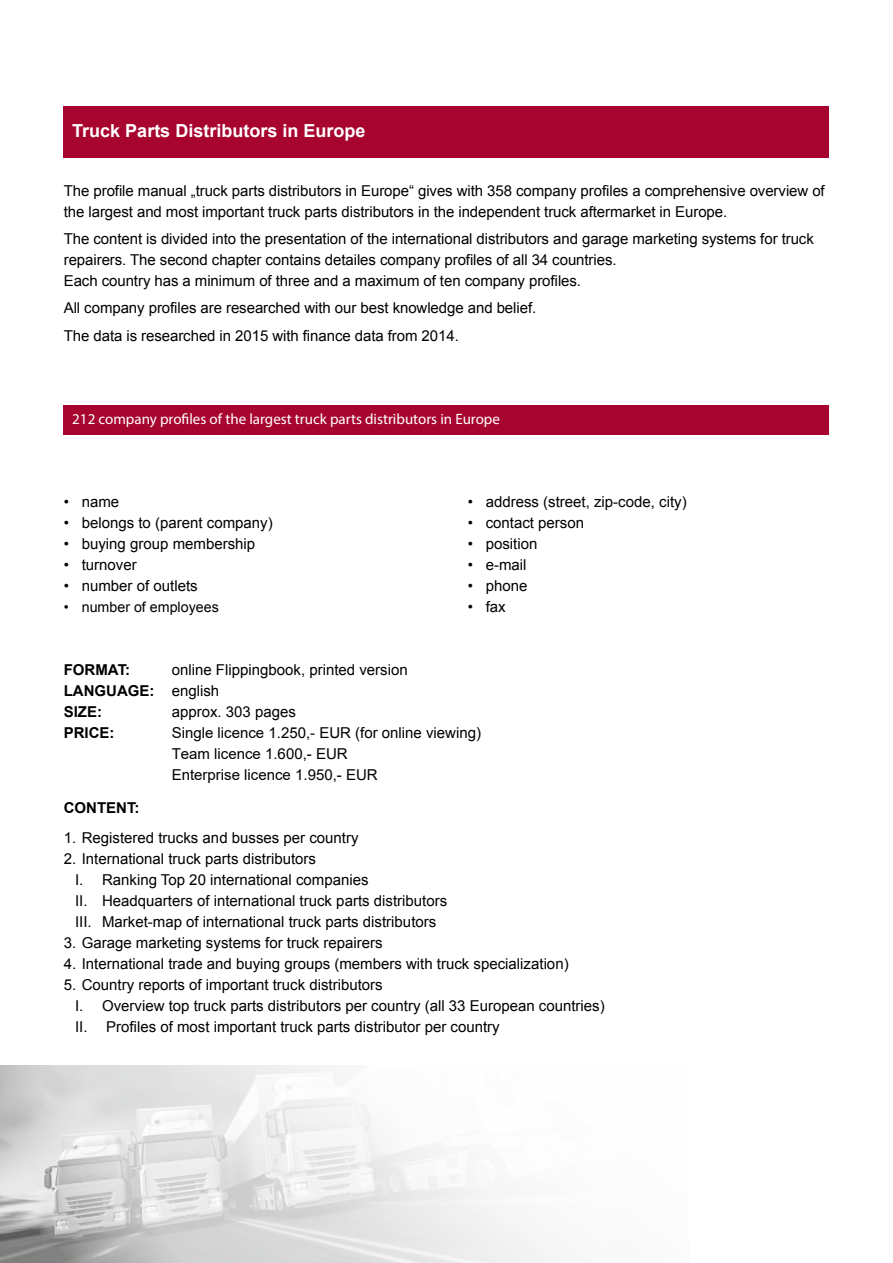
<style>
.page{position:relative;width:893px;height:1263px;background:#fff}
.page>*{position:absolute;margin:0;border:0;box-sizing:border-box;transform-origin:0 0}
.t1{font:700 18px "Arial";color:#fff}
.t2{font:15px/21px "Arial";color:#000}
.t3{font:15px "Myriad Pro";color:#fff}
.t4{font:700 15px "Arial";color:#000}
.t5{font:14.25px "Arial";color:#000}
.s1{font-weight:700}
</style>
<div class="page">
<img style="left:0;top:1065px;width:553px;height:198px">
<div style="left:64px;top:106px;width:765px;height:51px;background:#a70430"></div>
<div style="left:64px;top:405px;width:765px;height:30px;background:#a70430"></div>
<p class="t1" style="left:72px;top:119px;width:295px">Truck Parts Distributors in Europe</p>
<p class="t2" style="left:64px;top:180px;width:762px">The profile manual „truck parts distributors in Europe“ gives with 358 company profiles a comprehensive overview of the largest and most important truck parts distributors in the independent truck aftermarket in Europe.</p>
<p class="t2" style="left:64px;top:228px;width:752px">The content is divided into the presentation of the international distributors and garage marketing systems for truck repairers. The second chapter contains detailes company profiles of all 34 countries.<br>Each country has a minimum of three and a maximum of ten company profiles.</p>
<p class="t2" style="left:64px;top:295px;width:474px;line-height:27.3px">All company profiles are researched with our best knowledge and belief.<br>The data is researched in 2015 with finance data from 2014.</p>
<p class="t3" style="left:72px;top:410px;width:429px">212 company profiles of the largest truck parts distributors in Europe</p>
<p class="t2" style="left:64px;top:491px;width:57px">• name</p>
<p class="t2" style="left:64px;top:512px;width:210px">• belongs to (parent company)</p>
<p class="t2" style="left:64px;top:533px;width:193px">• buying group membership</p>
<p class="t2" style="left:64px;top:554px;width:75px">• turnover</p>
<p class="t2" style="left:64px;top:575px;width:135px">• number of outlets</p>
<p class="t5" style="left:64px;top:597px;width:157px">• number of employees</p>
<p class="t2" style="left:468px;top:491px;width:220px">• address (street, zip-code, city)</p>
<p class="t2" style="left:468px;top:512px;width:118px">• contact person</p>
<p class="t2" style="left:468px;top:533px;width:71px">• position</p>
<p class="t2" style="left:468px;top:554px;width:60px">• e-mail</p>
<p class="t2" style="left:468px;top:575px;width:61px">• phone</p>
<p class="t2" style="left:468px;top:596px;width:40px">• fax</p>
<p class="t4" style="left:64px;top:659px;width:68px">FORMAT:</p>
<p class="t2" style="left:64px;top:659px;width:345px;text-indent:108px">online Flippingbook, printed version<br><span class="s1">LANGUAGE:</span> english<br><span class="s1">SIZE:<br>PRICE:</span></p>
<p class="t2" style="left:172px;top:701px;width:311px">approx. 303 pages<br>Single licence 1.250,- EUR (for online viewing)<br>Team licence 1.600,- EUR<br>Enterprise licence 1.950,- EUR</p>
<p class="t4" style="left:64px;top:798px;width:77px">CONTENT:</p>
<p class="t2" style="left:64px;top:827px;width:296px">1. Registered trucks and busses per country</p>
<p class="t2" style="left:75px;top:848px;width:374px;text-indent:-11px">2. International truck parts distributors<br>I. Ranking Top 20 international companies<br>II. Headquarters of international truck parts distributors III. Market-map of international truck parts distributors</p>
<p class="t2" style="left:64px;top:932px;width:320px">3. Garage marketing systems for truck repairers</p>
<p class="t2" style="left:64px;top:953px;width:506px">4. International trade and buying groups (members with truck specialization)</p>
<p class="t2" style="left:75px;top:974px;width:531px;text-indent:-11px">5. Country reports of important truck distributors<br>I. Overview top truck parts distributors per country (all 33 European countries)<br>II. Profiles of most important truck parts distributor per country</p>
</div>
